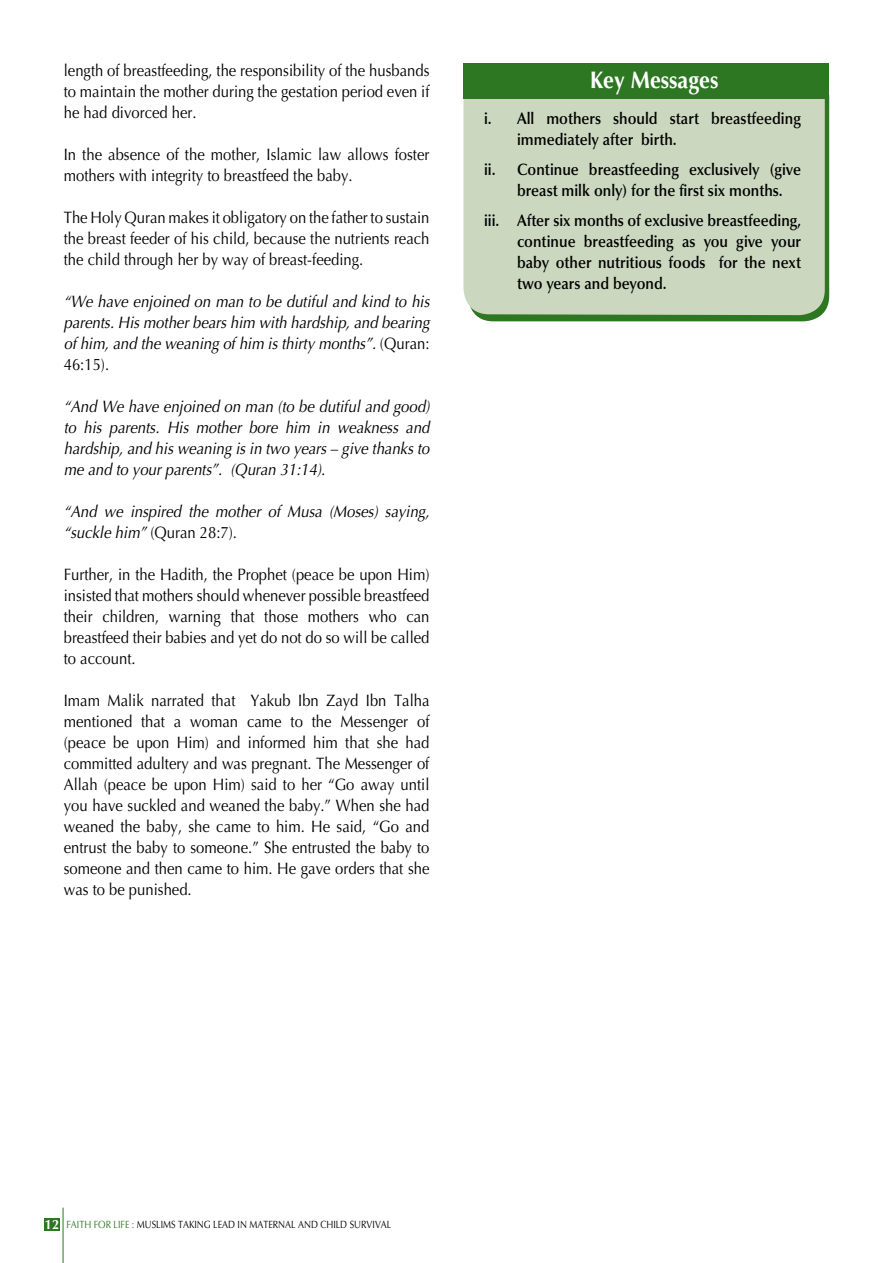
<style>
.page{position:relative;width:893px;height:1263px;background:#fff}
.page>*{position:absolute;margin:0;border:0;box-sizing:border-box;transform-origin:0 0}
.t1{font:700 24px "Optima";color:#fff;scale:.9 1}
.t2{font:16.5px/21px "Optima";color:#000;text-align:justify;scale:.9 1}
.t3{font:italic 16.5px/21px "Optima";color:#000;text-align:justify;scale:.9 1}
.t4{font:600 16.5px/21px "Optima";color:#000;scale:.9 1}
.t5{font:10.5px "Optima";color:#000;scale:.85 1}
.s1{font-style:normal}
.s2{font-weight:700;font-size:13.5px;color:#fff}
.s3{color:#2d7622}
</style>
<div class="page">
<hr style="left:63px;top:1208px;width:1px;height:55px;background:#2d7622">
<div style="left:44px;top:1219px;width:15px;height:12px;background:#2d7622"></div>
<div style="left:468px;top:71px;width:361px;height:250px;background:#2d7622;border-radius:26px"></div>
<div style="left:463px;top:99px;width:362px;height:216px;background:#cbd8bf"></div>
<div style="left:463px;top:64px;width:366px;height:35px;background:#2d7622"></div>
<p class="t2" style="left:64px;top:60px;width:408px">length of breastfeeding, the responsibility of the husbands to maintain the mother during the gestation period even if he had divorced her.</p>
<p class="t2" style="left:64px;top:144px;width:408px">In the absence of the mother, Islamic law allows foster mothers with integrity to breastfeed the baby.</p>
<p class="t2" style="left:64px;top:207px;width:408px">The Holy Quran makes it obligatory on the father to sustain the breast feeder of his child, because the nutrients reach the child through her by way of breast-feeding.</p>
<p class="t3" style="left:64px;top:291px;width:408px">“We have enjoined on man to be dutiful and kind to his parents. His mother bears him with hardship, and bearing of him, and the weaning of him is thirty months”. <span class="s1">(Quran:<br>46:15).</span></p>
<p class="t3" style="left:64px;top:396px;width:408px">“And We have enjoined on man (to be dutiful and good) to his parents. His mother bore him in weakness and hardship, and his weaning is in two years – give thanks to me and to your parents”. (Quran 31:14).</p>
<p class="t3" style="left:64px;top:501px;width:408px">“And we inspired the mother of Musa (Moses) saying, “suckle him” <span class="s1">(Quran 28:7).</span></p>
<p class="t2" style="left:64px;top:564px;width:408px">Further, in the Hadith, the Prophet (peace be upon Him) insisted that mothers should whenever possible breastfeed their children, warning that those mothers who can breastfeed their babies and yet do not do so will be called to account.</p>
<p class="t2" style="left:64px;top:690px;width:408px">Imam Malik narrated that Yakub Ibn Zayd Ibn Talha mentioned that a woman came to the Messenger of (peace be upon Him) and informed him that she had committed adultery and was pregnant. The Messenger of Allah (peace be upon Him) said to her “Go away until you have suckled and weaned the baby.” When she had weaned the baby, she came to him. He said, “Go and entrust the baby to someone.” She entrusted the baby to someone and then came to him. He gave orders that she was to be punished.</p>
<p class="t1" style="left:590px;top:66px;width:144px">Key Messages</p>
<p class="t4" style="left:517px;top:108px;width:317px;text-indent:-33px">i. All mothers should start breastfeeding immediately after birth.</p>
<p class="t4" style="left:517px;top:159px;width:317px;text-indent:-33px">ii. Continue breastfeeding exclusively (give breast milk only) for the first six months.</p>
<p class="t4" style="left:517px;top:210px;width:317px;text-align:justify;text-indent:-33px">iii. After six months of exclusive breastfeeding, continue breastfeeding as you give your baby other nutritious foods for the next two years and beyond.</p>
<p class="t5" style="left:45px;top:1219px;width:409px"><span class="s2">12</span> <span class="s3">FAITH FOR LIFE :</span> MUSLIMS TAKING LEAD IN MATERNAL AND CHILD SURVIVAL</p>
</div>
